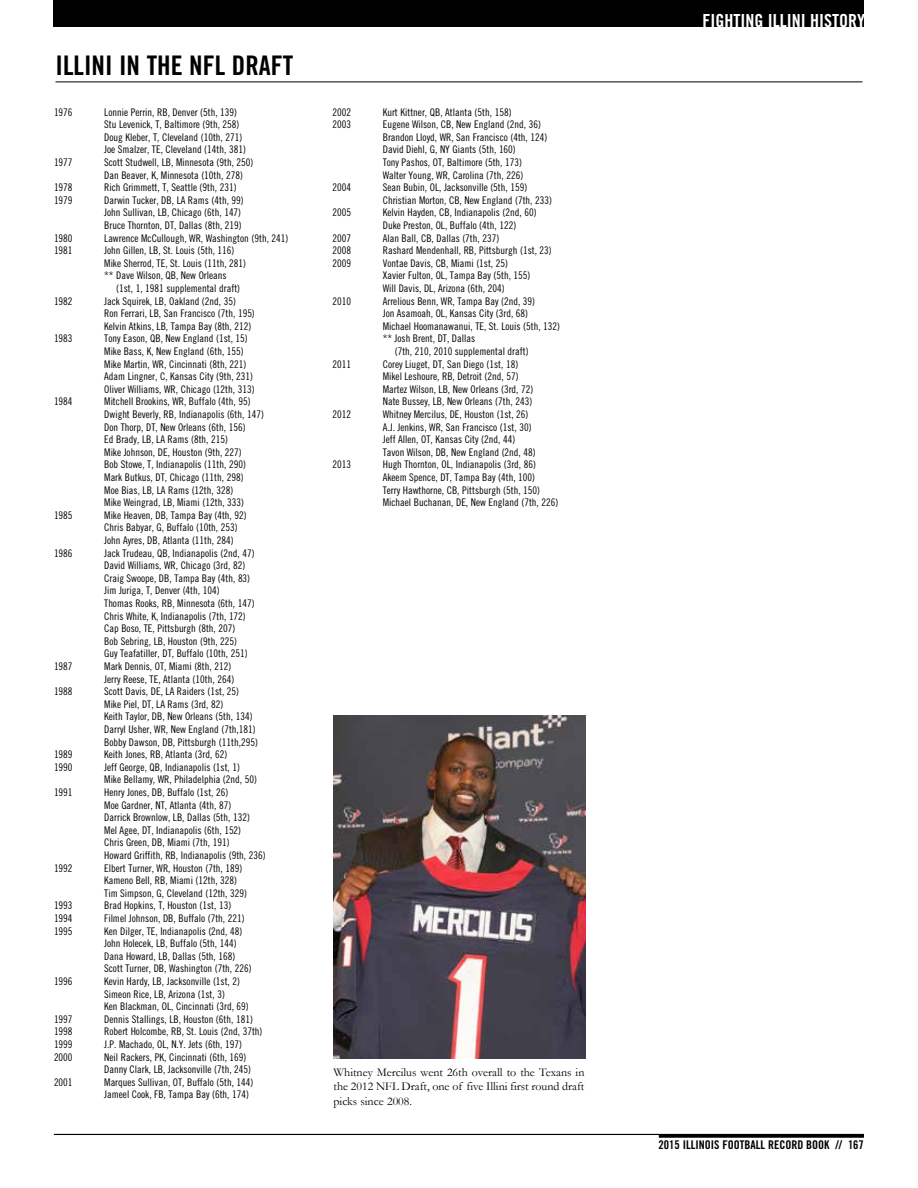
<style>
.page{position:relative;width:918px;height:1188px;background:#fff}
.page>*{position:absolute;margin:0;border:0;box-sizing:border-box;transform-origin:0 0}
.t1{font:27px "Trade Gothic LT Std Bd Cn 20";color:#000}
.t2{font:18px "Trade Gothic LT Std Bd Cn 20";color:#fff}
.t3{font:12px/14.4px "Garamond";color:#000;text-align:justify}
.t4{font:12px "Trade Gothic LT Std Bd Cn 20";color:#000}
.t5{font:10.5px/12.6px "Trade Gothic LT Std Cn 18";color:#000}
</style>
<div class="page">
<hr style="left:659px;top:1135px;width:205px;height:3px;background:#000">
<div style="left:54px;top:0;width:810px;height:27px;background:#000"></div>
<hr style="left:54px;top:1134px;width:810px;height:1px;background:#000">
<hr style="left:56px;top:82px;width:806px;height:1px;background:#000">
<img style="left:333px;top:716px;width:253px;height:343px">
<h1 class="t1" style="left:56px;top:49px;width:239px">ILLINI IN THE NFL DRAFT</h1>
<p class="t5" style="left:54px;top:105px;width:20px">1976</p>
<p class="t5" style="left:104px;top:105px;width:143px">Lonnie Perrin, RB, Denver (5th, 139)<br>Stu Levenick, T, Baltimore (9th, 258)<br>Doug Kleber, T, Cleveland (10th, 271)<br>Joe Smalzer, TE, Cleveland (14th, 381)</p>
<p class="t5" style="left:54px;top:156px;width:20px">1977</p>
<p class="t5" style="left:104px;top:156px;width:151px">Scott Studwell, LB, Minnesota (9th, 250)<br>Dan Beaver, K, Minnesota (10th, 278)</p>
<p class="t5" style="left:54px;top:181px;width:20px">1978</p>
<p class="t5" style="left:104px;top:181px;width:134px">Rich Grimmett, T, Seattle (9th, 231)</p>
<p class="t5" style="left:54px;top:194px;width:20px">1979</p>
<p class="t5" style="left:104px;top:194px;width:141px">Darwin Tucker, DB, LA Rams (4th, 99)<br>John Sullivan, LB, Chicago (6th, 147)<br>Bruce Thornton, DT, Dallas (8th, 219)</p>
<p class="t5" style="left:54px;top:231px;width:20px">1980</p>
<p class="t5" style="left:104px;top:231px;width:186px">Lawrence McCullough, WR, Washington (9th, 241)</p>
<p class="t5" style="left:54px;top:244px;width:20px">1981</p>
<p class="t5" style="left:104px;top:244px;width:143px">John Gillen, LB, St. Louis (5th, 116)<br>Mike Sherrod, TE, St. Louis (11th, 281) ** Dave Wilson, QB, New Orleans</p>
<p class="t5" style="left:116px;top:282px;width:125px">(1st, 1, 1981 supplemental draft)</p>
<p class="t5" style="left:54px;top:294px;width:20px">1982</p>
<p class="t5" style="left:104px;top:294px;width:152px">Jack Squirek, LB, Oakland (2nd, 35)<br>Ron Ferrari, LB, San Francisco (7th, 195)<br>Kelvin Atkins, LB, Tampa Bay (8th, 212)</p>
<p class="t5" style="left:54px;top:332px;width:20px">1983</p>
<p class="t5" style="left:104px;top:332px;width:152px">Tony Eason, QB, New England (1st, 15)<br>Mike Bass, K, New England (6th, 155)<br>Mike Martin, WR, Cincinnati (8th, 221)<br>Adam Lingner, C, Kansas City (9th, 231)<br>Oliver Williams, WR, Chicago (12th, 313)</p>
<p class="t5" style="left:54px;top:395px;width:20px">1984</p>
<p class="t5" style="left:104px;top:395px;width:161px">Mitchell Brookins, WR, Buffalo (4th, 95)<br>Dwight Beverly, RB, Indianapolis (6th, 147)<br>Don Thorp, DT, New Orleans (6th, 156)<br>Ed Brady, LB, LA Rams (8th, 215)<br>Mike Johnson, DE, Houston (9th, 227)<br>Bob Stowe, T, Indianapolis (11th, 290)<br>Mark Butkus, DT, Chicago (11th, 298)<br>Moe Bias, LB, LA Rams (12th, 328)<br>Mike Weingrad, LB, Miami (12th, 333)</p>
<p class="t5" style="left:54px;top:509px;width:20px">1985</p>
<p class="t5" style="left:104px;top:509px;width:144px">Mike Heaven, DB, Tampa Bay (4th, 92)<br>Chris Babyar, G, Buffalo (10th, 253)<br>John Ayres, DB, Atlanta (11th, 284)</p>
<p class="t5" style="left:54px;top:546px;width:20px">1986</p>
<p class="t5" style="left:104px;top:546px;width:152px">Jack Trudeau, QB, Indianapolis (2nd, 47)<br>David Williams, WR, Chicago (3rd, 82)<br>Craig Swoope, DB, Tampa Bay (4th, 83)<br>Jim Juriga, T, Denver (4th, 104)<br>Thomas Rooks, RB, Minnesota (6th, 147)<br>Chris White, K, Indianapolis (7th, 172)<br>Cap Boso, TE, Pittsburgh (8th, 207)<br>Bob Sebring, LB, Houston (9th, 225)<br>Guy Teafatiller, DT, Buffalo (10th, 251)</p>
<p class="t5" style="left:54px;top:660px;width:20px">1987</p>
<p class="t5" style="left:104px;top:660px;width:132px">Mark Dennis, OT, Miami (8th, 212)<br>Jerry Reese, TE, Atlanta (10th, 264)</p>
<p class="t5" style="left:54px;top:685px;width:20px">1988</p>
<p class="t5" style="left:104px;top:685px;width:155px">Scott Davis, DE, LA Raiders (1st, 25)<br>Mike Piel, DT, LA Rams (3rd, 82)<br>Keith Taylor, DB, New Orleans (5th, 134)<br>Darryl Usher, WR, New England (7th,181)<br>Bobby Dawson, DB, Pittsburgh (11th,295)</p>
<p class="t5" style="left:54px;top:748px;width:20px">1989</p>
<p class="t5" style="left:104px;top:748px;width:125px">Keith Jones, RB, Atlanta (3rd, 62)</p>
<p class="t5" style="left:54px;top:761px;width:20px">1990</p>
<p class="t5" style="left:104px;top:761px;width:154px">Jeff George, QB, Indianapolis (1st, 1)<br>Mike Bellamy, WR, Philadelphia (2nd, 50)</p>
<p class="t5" style="left:54px;top:786px;width:20px">1991</p>
<p class="t5" style="left:104px;top:786px;width:163px">Henry Jones, DB, Buffalo (1st, 26)<br>Moe Gardner, NT, Atlanta (4th, 87)<br>Darrick Brownlow, LB, Dallas (5th, 132)<br>Mel Agee, DT, Indianapolis (6th, 152)<br>Chris Green, DB, Miami (7th, 191)<br>Howard Griffith, RB, Indianapolis (9th, 236)</p>
<p class="t5" style="left:54px;top:861px;width:20px">1992</p>
<p class="t5" style="left:104px;top:861px;width:144px">Elbert Turner, WR, Houston (7th, 189)<br>Kameno Bell, RB, Miami (12th, 328)<br>Tim Simpson, G, Cleveland (12th, 329)</p>
<p class="t5" style="left:54px;top:899px;width:20px">1993</p>
<p class="t5" style="left:104px;top:899px;width:129px">Brad Hopkins, T, Houston (1st, 13)</p>
<p class="t5" style="left:54px;top:912px;width:20px">1994</p>
<p class="t5" style="left:104px;top:912px;width:142px">Filmel Johnson, DB, Buffalo (7th, 221)</p>
<p class="t5" style="left:54px;top:924px;width:20px">1995</p>
<p class="t5" style="left:104px;top:924px;width:149px">Ken Dilger, TE, Indianapolis (2nd, 48)<br>John Holecek, LB, Buffalo (5th, 144)<br>Dana Howard, LB, Dallas (5th, 168)<br>Scott Turner, DB, Washington (7th, 226)</p>
<p class="t5" style="left:54px;top:975px;width:20px">1996</p>
<p class="t5" style="left:104px;top:975px;width:146px">Kevin Hardy, LB, Jacksonville (1st, 2)<br>Simeon Rice, LB, Arizona (1st, 3)<br>Ken Blackman, OL, Cincinnati (3rd, 69)</p>
<p class="t5" style="left:54px;top:1013px;width:20px">1997</p>
<p class="t5" style="left:104px;top:1013px;width:150px">Dennis Stallings, LB, Houston (6th, 181)</p>
<p class="t5" style="left:54px;top:1025px;width:20px">1998</p>
<p class="t5" style="left:104px;top:1025px;width:160px">Robert Holcombe, RB, St. Louis (2nd, 37th)</p>
<p class="t5" style="left:54px;top:1038px;width:20px">1999</p>
<p class="t5" style="left:104px;top:1038px;width:139px">J.P. Machado, OL, N.Y. Jets (6th, 197)</p>
<p class="t5" style="left:54px;top:1050px;width:20px">2000</p>
<p class="t5" style="left:104px;top:1050px;width:148px">Neil Rackers, PK, Cincinnati (6th, 169)<br>Danny Clark, LB, Jacksonville (7th, 245)</p>
<p class="t5" style="left:54px;top:1076px;width:20px">2001</p>
<p class="t5" style="left:104px;top:1076px;width:151px">Marques Sullivan, OT, Buffalo (5th, 144)<br>Jameel Cook, FB, Tampa Bay (6th, 174)</p>
<p class="t5" style="left:333px;top:105px;width:20px">2002</p>
<p class="t5" style="left:383px;top:105px;width:130px">Kurt Kittner, QB, Atlanta (5th, 158)</p>
<p class="t5" style="left:333px;top:118px;width:20px">2003</p>
<p class="t5" style="left:383px;top:118px;width:166px">Eugene Wilson, CB, New England (2nd, 36)<br>Brandon Lloyd, WR, San Francisco (4th, 124)<br>David Diehl, G, NY Giants (5th, 160)<br>Tony Pashos, OT, Baltimore (5th, 173)<br>Walter Young, WR, Carolina (7th, 226)</p>
<p class="t5" style="left:333px;top:181px;width:20px">2004</p>
<p class="t5" style="left:383px;top:181px;width:171px">Sean Bubin, OL, Jacksonville (5th, 159)<br>Christian Morton, CB, New England (7th, 233)</p>
<p class="t5" style="left:333px;top:206px;width:20px">2005</p>
<p class="t5" style="left:383px;top:206px;width:155px">Kelvin Hayden, CB, Indianapolis (2nd, 60)<br>Duke Preston, OL, Buffalo (4th, 122)</p>
<p class="t5" style="left:333px;top:231px;width:20px">2007</p>
<p class="t5" style="left:383px;top:231px;width:118px">Alan Ball, CB, Dallas (7th, 237)</p>
<p class="t5" style="left:333px;top:244px;width:20px">2008</p>
<p class="t5" style="left:383px;top:244px;width:171px">Rashard Mendenhall, RB, Pittsburgh (1st, 23)</p>
<p class="t5" style="left:333px;top:257px;width:20px">2009</p>
<p class="t5" style="left:383px;top:257px;width:149px">Vontae Davis, CB, Miami (1st, 25)<br>Xavier Fulton, OL, Tampa Bay (5th, 155)<br>Will Davis, DL, Arizona (6th, 204)</p>
<p class="t5" style="left:333px;top:294px;width:20px">2010</p>
<p class="t5" style="left:383px;top:294px;width:154px">Arrelious Benn, WR, Tampa Bay (2nd, 39)</p>
<p class="t5" style="left:383px;top:307px;width:147px">Jon Asamoah, OL, Kansas City (3rd, 68)</p>
<p class="t5" style="left:383px;top:320px;width:179px">Michael Hoomanawanui, TE, St. Louis (5th, 132)</p>
<p class="t5" style="left:383px;top:332px;width:94px">** Josh Brent, DT, Dallas</p>
<p class="t5" style="left:395px;top:345px;width:135px">(7th, 210, 2010 supplemental draft)</p>
<p class="t5" style="left:333px;top:357px;width:20px">2011</p>
<p class="t5" style="left:383px;top:357px;width:152px">Corey Liuget, DT, San Diego (1st, 18)<br>Mikel Leshoure, RB, Detroit (2nd, 57)<br>Martez Wilson, LB, New Orleans (3rd, 72)<br>Nate Bussey, LB, New Orleans (7th, 243)</p>
<p class="t5" style="left:333px;top:408px;width:20px">2012</p>
<p class="t5" style="left:383px;top:408px;width:154px">Whitney Mercilus, DE, Houston (1st, 26)<br>A.J. Jenkins, WR, San Francisco (1st, 30)<br>Jeff Allen, OT, Kansas City (2nd, 44)<br>Tavon Wilson, DB, New England (2nd, 48)</p>
<p class="t5" style="left:333px;top:458px;width:20px">2013</p>
<p class="t5" style="left:383px;top:458px;width:177px">Hugh Thornton, OL, Indianapolis (3rd, 86)<br>Akeem Spence, DT, Tampa Bay (4th, 100)<br>Terry Hawthorne, CB, Pittsburgh (5th, 150)<br>Michael Buchanan, DE, New England (7th, 226)</p>
<p class="t3" style="left:333px;top:1065px;width:253px">Whitney Mercilus went 26th overall to the Texans in the 2012 NFL Draft, one of five Illini first round draft picks since 2008.</p>
<h2 class="t2" style="left:703px;top:9px;width:164px">FIGHTING ILLINI HISTORY</h2>
<p class="t4" style="left:659px;top:1137px;width:207px">2015 ILLINOIS FOOTBALL RECORD BOOK // 167</p>
</div>
